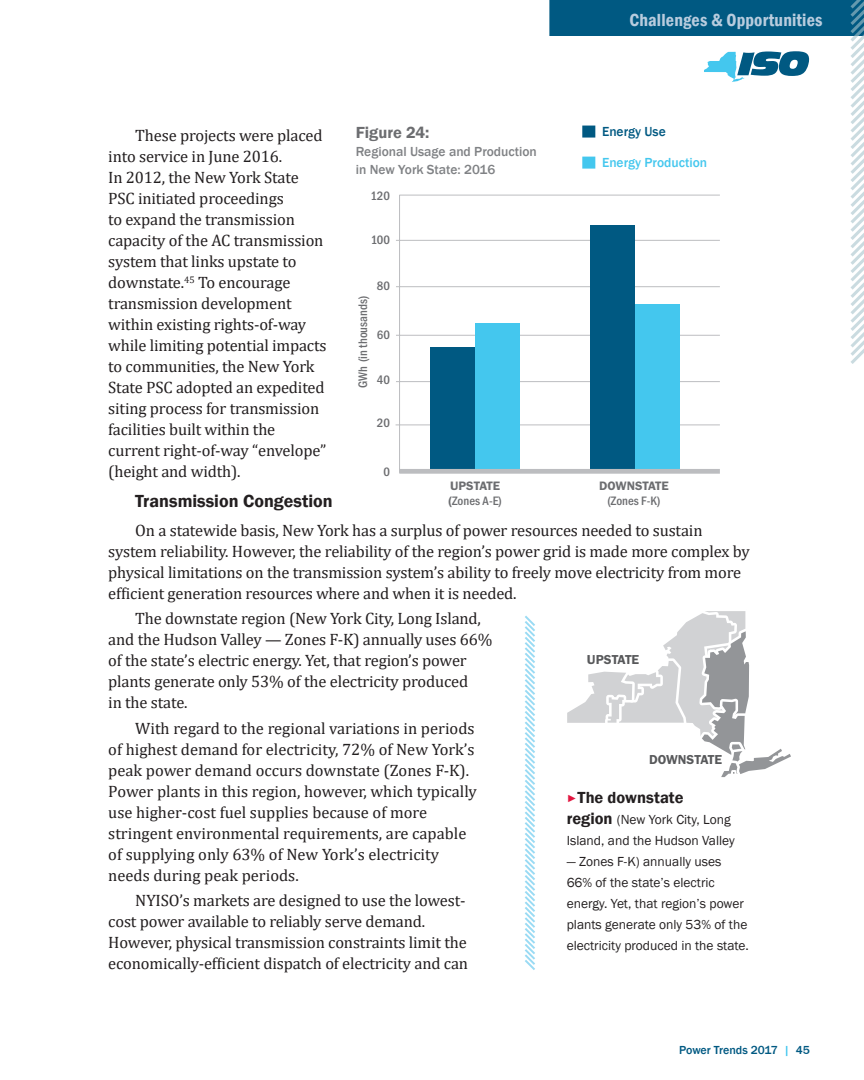
<style>
.page{position:relative;width:864px;height:1080px;background:#fff}
.page>*{position:absolute;margin:0;border:0;box-sizing:border-box;transform-origin:0 0}
.t1{font:600 condensed 18px "Franklin Gothic";letter-spacing:.01em;color:#b8ccde}
.t2{font:600 18px "Franklin Gothic";color:#231f20}
.t3{font:16.5px/21px "Cambria";letter-spacing:-.01em;color:#231f20}
.t4{font:600 16.5px "Franklin Gothic";color:#231f20}
.t5{font:600 16.5px "Franklin Gothic";color:#6c6d70}
.t6{font:13.5px/21px "Franklin Gothic";color:#231f20}
.t7{font:500 13.5px/18px "Franklin Gothic";color:#808285}
.t8{font:600 13.5px "Franklin Gothic";color:#58595b}
.t9{font:500 13.5px "Franklin Gothic";color:#44c7ee}
.t10{font:500 13.5px "Franklin Gothic";color:#005982}
.t11{font:500 condensed 12.9px "Franklin Gothic";color:#6c6d70}
.t12{font:500 condensed 12.6px/15.1px "Franklin Gothic";color:#6c6d70}
.t13{font:500 12px "Franklin Gothic";color:#005982}
.s1{font-weight:600;font-stretch:normal}
.s2{font-weight:500;font-stretch:condensed;font-size:10.5px;color:#e21640}
.s3{font-weight:600;font-size:16.5px}
.s4{color:#44c7ee}
</style>
<div class="page">
<svg style="left:549px;top:0;width:315px;height:364px"></svg>
<svg style="left:525px;top:615px;width:10px;height:355px"></svg>
<svg style="left:567px;top:611px;width:224px;height:167px"></svg>
<div style="left:582px;top:126px;width:13px;height:12px;background:#005982"></div>
<div style="left:582px;top:157px;width:13px;height:12px;background:#44c7ee"></div>
<svg style="left:395px;top:194px;width:325px;height:275px"></svg>
<div style="left:430px;top:347px;width:45px;height:125px;background:#005982"></div>
<div style="left:475px;top:323px;width:45px;height:148px;background:#44c7ee"></div>
<div style="left:590px;top:225px;width:45px;height:246px;background:#005982"></div>
<div style="left:635px;top:304px;width:44px;height:167px;background:#44c7ee"></div>
<div style="left:399px;top:469px;width:321px;height:5px;background:#bcbdc0"></div>
<p class="t1" style="left:629px;top:8px;width:195px">Challenges &amp; Opportunities</p>
<p class="t10" style="left:602px;top:123px;width:65px">Energy Use</p>
<p class="t9" style="left:602px;top:154px;width:107px">Energy Production</p>
<p class="t5" style="left:356px;top:122px;width:75px">Figure 24:</p>
<p class="t7" style="left:356px;top:143px;width:183px">Regional Usage and Production in New York State: 2016</p>
<p class="t3" style="left:108px;top:125px;width:220px;text-indent:27px">These projects were placed into service in June 2016.<br>In 2012, the New York State<br>PSC initiated proceedings<br>to expand the transmission capacity of the AC transmission system that links upstate to downstate.<sup>45</sup> To encourage transmission development within existing rights-of-way while limiting potential impacts to communities, the New York<br>State PSC adopted an expedited siting process for transmission facilities built within the current right-of-way “envelope” (height and width).</p>
<p class="t2" style="left:135px;top:490px;width:199px">Transmission Congestion</p>
<p class="t3" style="left:108px;top:520px;width:643px;text-indent:27px">On a statewide basis, New York has a surplus of power resources needed to sustain system reliability. However, the reliability of the region’s power grid is made more complex by physical limitations on the transmission system’s ability to freely move electricity from more efficient generation resources where and when it is needed.</p>
<p class="t3" style="left:108px;top:608px;width:386px;text-indent:27px">The downstate region (New York City, Long Island, and the Hudson Valley — Zones F-K) annually uses 66% of the state’s electric energy. Yet, that region’s power plants generate only 53% of the electricity produced<br>in the state.</p>
<p class="t3" style="left:108px;top:718px;width:370px;text-indent:27px">With regard to the regional variations in periods of highest demand for electricity, 72% of New York’s peak power demand occurs downstate (Zones F-K).<br>Power plants in this region, however, which typically use higher-cost fuel supplies because of more stringent environmental requirements, are capable of supplying only 63% of New York’s electricity needs during peak periods.</p>
<p class="t3" style="left:108px;top:890px;width:361px;text-indent:27px">NYISO’s markets are designed to use the lowest&shy;cost power available to reliably serve demand.<br>However, physical transmission constraints limit the economically-efficient dispatch of electricity and can</p>
<p class="t12" style="left:370px;top:188px;width:21px">120</p>
<p class="t12" style="left:371px;top:232px;width:21px">100</p>
<p class="t12" style="left:377px;top:279px;width:15px">80</p>
<p class="t11" style="left:354px;top:388px;width:94px;rotate:-90deg">GWh (in thousands)</p>
<p class="t12" style="left:377px;top:328px;width:15px">60</p>
<p class="t12" style="left:377px;top:372px;width:15px">40</p>
<p class="t12" style="left:377px;top:415px;width:15px">20</p>
<p class="t12" style="left:383px;top:465px;width:8px">0</p>
<p class="t12" style="left:448px;top:478px;width:55px"><span class="s1">UPSTATE (</span>Zones A-E)</p>
<p class="t12" style="left:599px;top:478px;width:71px;text-align:center"><span class="s1">DOWNSTATE </span>(Zones F-K)</p>
<p class="t8" style="left:587px;top:651px;width:54px">UPSTATE</p>
<p class="t8" style="left:649px;top:751px;width:74px">DOWNSTATE</p>
<p class="t4" style="left:567px;top:788px;width:118px"><span class="s2">►</span>The downstate</p>
<p class="t6" style="left:567px;top:810px;width:169px"><span class="s3">region</span> (New York City, Long<br>Island, and the Hudson Valley</p>
<p class="t6" style="left:567px;top:852px;width:184px">— Zones F-K) annually uses<br>66% of the state’s electric energy. Yet, that region’s power plants generate only 53% of the electricity produced in the state.</p>
<p class="t13" style="left:679px;top:1042px;width:132px">Power Trends 2017 <span class="s4">|</span> 45</p>
</div>
